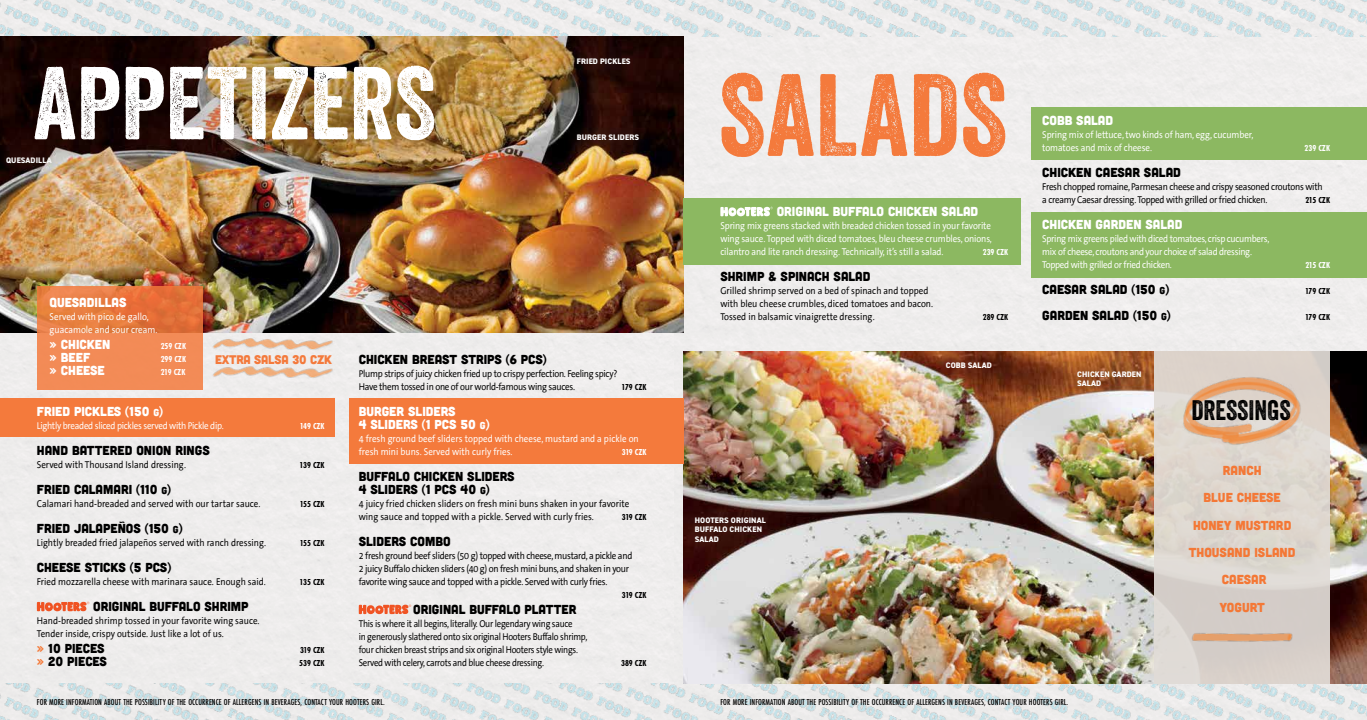
<style>
.page{position:relative;width:1367px;height:720px;background:#fff}
.page>*{position:absolute;margin:0;border:0;box-sizing:border-box;transform-origin:0 0}
.t1{font:113px "Veneer";letter-spacing:.005em;color:#f47a3c}
.t2{font:100px "Veneer";letter-spacing:-.005em;color:#fff}
.t3{font:27.4px "Veneer";color:#000}
.t4{font:13px/13px "Cubano CE";color:#000}
.t5{font:13px/13px "Cubano CE";color:#fff}
.t6{font:13px/27.3px "Cubano CE";color:#f47836;text-align:center}
.t7{font:12.5px "Cubano CE";letter-spacing:-.015em;color:#f47a3c}
.t8{font:10px/13px "The Sans Office CE";color:#000;scale:.9 1}
.t9{font:10px/13px "The Sans Office CE";letter-spacing:-.03em;color:#000;scale:.9 1}
.t10{font:10px/13px "The Sans Office CE";letter-spacing:-.01em;color:#fff;scale:.9 1}
.t11{font:10px/13px "The Sans Office CE";letter-spacing:-.03em;color:#000;scale:.88 1}
.t12{font:10px/13px "The Sans Office CE";letter-spacing:-.03em;color:#fff;scale:.9 1}
.t13{font:500 9px "Futura PT Cond";letter-spacing:.01em;color:#000}
.t14{font:700 9px "Futura PT Cond";letter-spacing:-.02em;color:#000}
.t15{font:700 9px "Futura PT Cond";color:#fff}
.t16{font:800 8px/9.6px "DIN2014";letter-spacing:.01em;color:#fff}
.s1{font-size:10px}
.s2{color:#f47836}
</style>
<div class="page">
<div style="left:0;top:332px;width:675px;height:351px;background:#eeedec"></div>
<div style="left:675px;top:37px;width:691px;height:646px;background:#efeded"></div>
<img style="left:0;top:683px;width:1366px;height:37px">
<img style="left:0;top:0;width:1366px;height:37px">
<img style="left:0;top:37px;width:683px;height:295px">
<div style="left:563px;top:120px;width:89px;height:35px;background:#533324;opacity:.9"></div>
<div style="left:563px;top:43px;width:81px;height:36px;background:#533324;opacity:.9"></div>
<img style="left:683px;top:351px;width:683px;height:333px">
<div style="left:0;top:26px;width:489px;height:171px;background:#000;opacity:.34"></div>
<div style="left:1154px;top:351px;width:175px;height:333px;background:#dcd4cb"></div>
<div style="left:932px;top:348px;width:73px;height:35px;background:#533324;opacity:.9"></div>
<div style="left:1031px;top:107px;width:335px;height:53px;background:#8cb861"></div>
<div style="left:1031px;top:212px;width:335px;height:66px;background:#8cb861"></div>
<img style="left:1188px;top:632px;width:105px;height:13px">
<img style="left:1173px;top:377px;width:137px;height:80px">
<div style="left:1063px;top:356px;width:92px;height:45px;background:#533324;opacity:.9"></div>
<div style="left:680px;top:502px;width:98px;height:55px;background:#533324;opacity:.9"></div>
<div style="left:683px;top:198px;width:337px;height:67px;background:#8cb861"></div>
<svg style="left:720px;top:207px;width:52px;height:9px"></svg>
<div style="left:0;top:399px;width:334px;height:38px;background:#f47a3c"></div>
<div style="left:349px;top:399px;width:334px;height:65px;background:#f47a3c"></div>
<img style="left:212px;top:336px;width:122px;height:18px">
<img style="left:212px;top:364px;width:122px;height:18px">
<svg style="left:37px;top:602px;width:52px;height:9px"></svg>
<svg style="left:359px;top:605px;width:52px;height:9px"></svg>
<svg style="left:37px;top:286px;width:166px;height:104px;background:#ed824b"></svg>
<p class="t16" style="left:577px;top:57px;width:55px">FRIED PICKLES</p>
<h2 class="t2" style="left:33px;top:42px;width:404px">APPETIZERS</h2>
<h1 class="t1" style="left:718px;top:46px;width:290px">SALADS</h1>
<p class="t16" style="left:577px;top:133px;width:64px">BURGER SLIDERS</p>
<p class="t16" style="left:6px;top:155px;width:47px">QUESADILLA</p>
<h3 class="t5" style="left:50px;top:295px;width:78px">QUESADILLAS</h3>
<p class="t10" style="left:50px;top:311px;width:121px">Served with pico de gallo, guacamole and sour cream.</p>
<h3 class="t5" style="left:50px;top:337px;width:62px">» CHICKEN</h3>
<p class="t15" style="left:161px;top:341px;width:27px">259 CZK</p>
<h3 class="t5" style="left:50px;top:350px;width:42px">» BEEF</h3>
<p class="t15" style="left:161px;top:354px;width:27px">299 CZK</p>
<h3 class="t5" style="left:50px;top:363px;width:57px">» CHEESE</h3>
<p class="t15" style="left:161px;top:367px;width:26px">219 CZK</p>
<p class="t7" style="left:215px;top:350px;width:118px">EXTRA SALSA 30 CZK</p>
<h3 class="t5" style="left:37px;top:404px;width:128px">FRIED PICKLES (150 <span class="s1">G</span>)</h3>
<p class="t12" style="left:37px;top:420px;width:209px">Lightly breaded sliced pickles served with Pickle dip.</p>
<p class="t15" style="left:300px;top:421px;width:27px">149 CZK</p>
<h3 class="t4" style="left:37px;top:443px;width:174px">HAND BATTERED ONION RINGS</h3>
<p class="t8" style="left:37px;top:459px;width:167px">Served with Thousand Island dressing.</p>
<p class="t14" style="left:300px;top:460px;width:27px">139 CZK</p>
<h3 class="t4" style="left:37px;top:482px;width:136px">FRIED CALAMARI (110 <span class="s1">G</span>)</h3>
<p class="t8" style="left:37px;top:498px;width:250px">Calamari hand-breaded and served with our tartar sauce.</p>
<p class="t14" style="left:300px;top:499px;width:27px">155 CZK</p>
<h3 class="t4" style="left:37px;top:521px;width:147px">FRIED JALAPEÑOS (150 <span class="s1">G</span>)</h3>
<p class="t8" style="left:37px;top:537px;width:256px">Lightly breaded fried jalapeños served with ranch dressing.</p>
<p class="t14" style="left:300px;top:538px;width:27px">155 CZK</p>
<h3 class="t4" style="left:37px;top:560px;width:136px">CHEESE STICKS (5 PCS)</h3>
<p class="t8" style="left:37px;top:576px;width:256px">Fried mozzarella cheese with marinara sauce. Enough said.</p>
<p class="t14" style="left:300px;top:577px;width:27px">135 CZK</p>
<h3 class="t4" style="left:93px;top:599px;width:157px">ORIGINAL BUFFALO SHRIMP</h3>
<p class="t8" style="left:37px;top:615px;width:249px">Hand-breaded shrimp tossed in your favorite wing sauce.<br>Tender inside, crispy outside. Just like a lot of us.</p>
<h3 class="t4" style="left:37px;top:641px;width:69px"><span class="s2">»</span> 10 PIECES</h3>
<p class="t14" style="left:300px;top:645px;width:26px">319 CZK</p>
<h3 class="t4" style="left:37px;top:654px;width:72px"><span class="s2">»</span> 20 PIECES</h3>
<p class="t14" style="left:299px;top:658px;width:27px">539 CZK</p>
<h3 class="t4" style="left:359px;top:352px;width:189px">CHICKEN BREAST STRIPS (6 PCS)</h3>
<p class="t9" style="left:359px;top:368px;width:289px">Plump strips of juicy chicken fried up to crispy perfection. Feeling spicy?<br>Have them tossed in one of our world-famous wing sauces.</p>
<p class="t14" style="left:621px;top:382px;width:27px">179 CZK</p>
<h3 class="t5" style="left:359px;top:404px;width:132px">BURGER SLIDERS<br>4 SLIDERS (1 PCS 50 <span class="s1">g</span>)</h3>
<p class="t10" style="left:359px;top:433px;width:312px">4 fresh ground beef sliders topped with cheese, mustard and a pickle on fresh mini buns. Served with curly fries.</p>
<p class="t15" style="left:622px;top:447px;width:26px">319 CZK</p>
<h3 class="t4" style="left:359px;top:469px;width:157px">BUFFALO CHICKEN SLIDERS<br>4 SLIDERS (1 PCS 40 <span class="s1">G</span>)</h3>
<p class="t8" style="left:359px;top:498px;width:302px">4 juicy fried chicken sliders on fresh mini buns shaken in your favorite wing sauce and topped with a pickle. Served with curly fries.</p>
<p class="t14" style="left:622px;top:512px;width:26px">319 CZK</p>
<h3 class="t4" style="left:359px;top:534px;width:93px">SLIDERS COMBO</h3>
<p class="t9" style="left:359px;top:550px;width:305px">2 fresh ground beef sliders (50 g) topped with cheese, mustard, a pickle and<br>2 juicy Buffalo chicken sliders (40 g) on fresh mini buns, and shaken in your favorite wing sauce and topped with a pickle. Served with curly fries.</p>
<p class="t14" style="left:622px;top:590px;width:26px">319 CZK</p>
<h3 class="t4" style="left:413px;top:602px;width:165px">ORIGINAL BUFFALO PLATTER</h3>
<p class="t11" style="left:359px;top:618px;width:261px">This is where it all begins, literally. Our legendary wing sauce<br>in generously slathered onto six original Hooters Buffalo shrimp, four chicken breast strips and six original Hooters style wings.<br>Served with celery, carrots and blue cheese dressing.</p>
<p class="t14" style="left:621px;top:658px;width:27px">389 CZK</p>
<h3 class="t5" style="left:776px;top:204px;width:203px">ORIGINAL BUFFALO CHICKEN SALAD</h3>
<p class="t10" style="left:720px;top:220px;width:303px;text-align:justify">Spring mix greens stacked with breaded chicken tossed in your favorite wing sauce. Topped with diced tomatoes, bleu cheese crumbles, onions, cilantro and lite ranch dressing. Technically, it’s still a salad.</p>
<p class="t15" style="left:982px;top:247px;width:27px">239 CZK</p>
<h3 class="t4" style="left:720px;top:269px;width:152px">SHRIMP &amp; SPINACH SALAD</h3>
<p class="t8" style="left:720px;top:285px;width:238px">Grilled shrimp served on a bed of spinach and topped with bleu cheese crumbles, diced tomatoes and bacon.<br>Tossed in balsamic vinaigrette dressing.</p>
<p class="t14" style="left:982px;top:312px;width:27px">289 CZK</p>
<p class="t16" style="left:945px;top:361px;width:47px">COBB SALAD</p>
<p class="t16" style="left:695px;top:515px;width:72px">HOOTERS ORIGINAL<br>BUFFALO CHICKEN<br>SALAD</p>
<h3 class="t5" style="left:1042px;top:113px;width:72px">COBB SALAD</h3>
<p class="t10" style="left:1042px;top:129px;width:236px">Spring mix of lettuce, two kinds of ham, egg, cucumber, tomatoes and mix of cheese.</p>
<p class="t15" style="left:1304px;top:143px;width:27px">239 CZK</p>
<h3 class="t4" style="left:1042px;top:165px;width:140px">CHICKEN CAESAR SALAD</h3>
<p class="t9" style="left:1042px;top:181px;width:313px">Fresh chopped romaine, Parmesan cheese and crispy seasoned croutons with a creamy Caesar dressing. Topped with grilled or fried chicken.</p>
<p class="t14" style="left:1305px;top:195px;width:26px">215 CZK</p>
<h3 class="t5" style="left:1042px;top:217px;width:142px">CHICKEN GARDEN SALAD</h3>
<p class="t12" style="left:1042px;top:233px;width:254px">Spring mix greens piled with diced tomatoes, crisp cucumbers, mix of cheese, croutons and your choice of salad dressing.<br>Topped with grilled or fried chicken.</p>
<p class="t15" style="left:1305px;top:260px;width:26px">215 CZK</p>
<h3 class="t4" style="left:1042px;top:282px;width:128px">CAESAR SALAD (150 <span class="s1">G</span>)</h3>
<p class="t14" style="left:1304px;top:286px;width:27px">179 CZK</p>
<h3 class="t4" style="left:1042px;top:308px;width:130px">GARDEN SALAD (150 <span class="s1">G</span>)</h3>
<p class="t14" style="left:1304px;top:312px;width:27px">179 CZK</p>
<p class="t16" style="left:1077px;top:369px;width:66px">CHICKEN GARDEN<br>SALAD</p>
<h3 class="t3" style="left:1191px;top:394px;width:101px">DRESSINGS</h3>
<h3 class="t6" style="left:1188px;top:456px;width:108px">RANCH<br>BLUE CHEESE<br>HONEY MUSTARD<br>THOUSAND ISLAND<br>CAESAR<br>YOGURT</h3>
<p class="t13" style="left:37px;top:697px;width:349px">FOR MORE INFORMATION ABOUT THE POSSIBILITY OF THE OCCURRENCE OF ALLERGENS IN BEVERAGES, CONTACT YOUR HOOTERS GIRL.</p>
<p class="t13" style="left:720px;top:697px;width:349px">FOR MORE INFORMATION ABOUT THE POSSIBILITY OF THE OCCURRENCE OF ALLERGENS IN BEVERAGES, CONTACT YOUR HOOTERS GIRL.</p>
</div>
